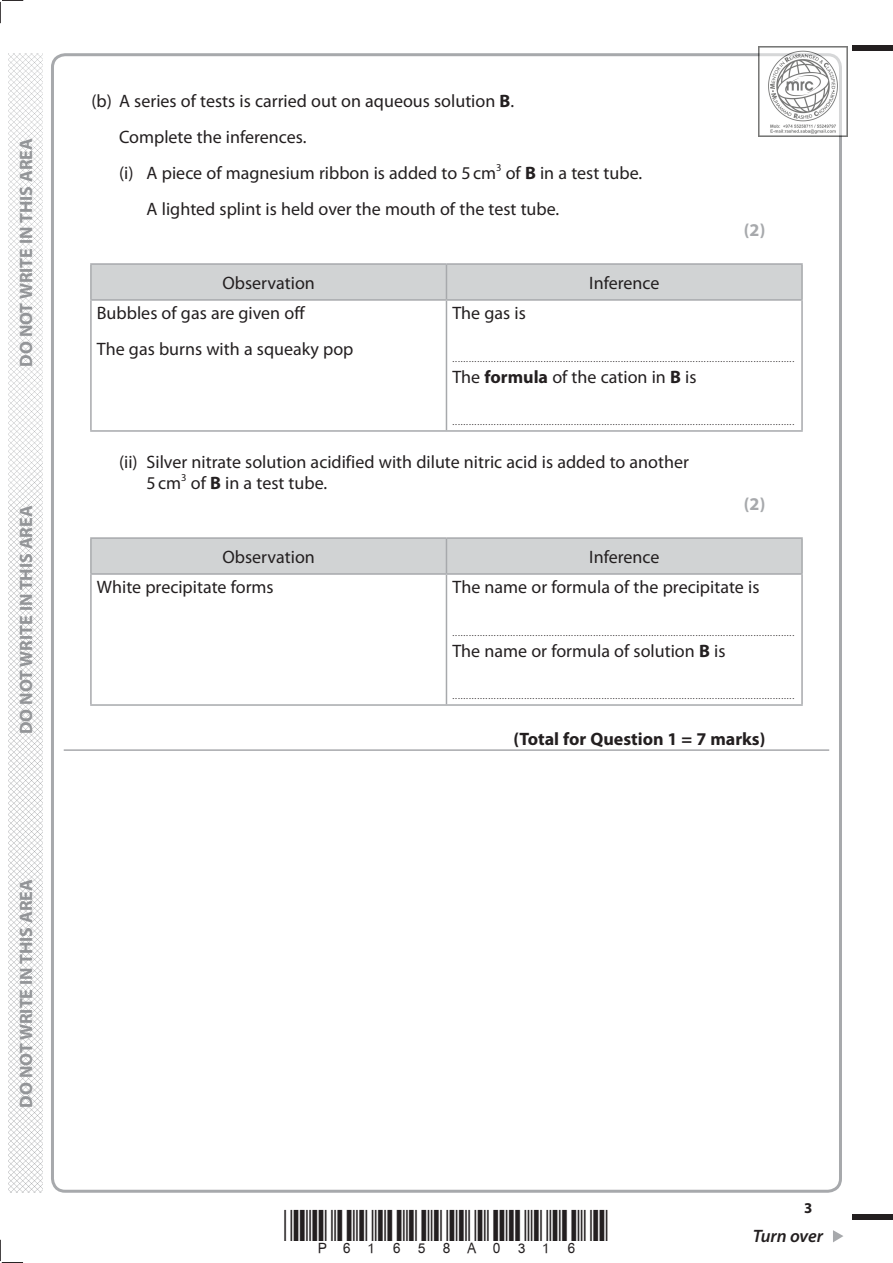
<style>
.page{position:relative;width:893px;height:1263px;background:#fff}
.page>*{position:absolute;margin:0;border:0;box-sizing:border-box;transform-origin:0 0}
.t1{font:18px/36px "Myriad Pro";color:#231f20}
.t2{font:700 18px "Myriad Pro";color:#939598}
.t3{font:700 18px "Myriad Pro";color:#231f20}
.t4{font:italic 600 18px "Myriad Pro";letter-spacing:-.005em;color:#231f20}
.t5{font:700 18px "Myriad Pro";color:#a7a9ac}
.t6{font:700 15px "Myriad Pro";color:#231f20}
.t7{font:10.5px "Myriad Pro";color:#231f20}
.t8{font:9px "Myriad Pro";color:#231f20}
.s1{font-weight:700}
</style>
<div class="page">
<div style="left:853px;top:45px;width:40px;height:5px;background:#231f20"></div>
<div style="left:853px;top:1214px;width:40px;height:6px;background:#231f20"></div>
<svg style="left:833px;top:1230px;width:10px;height:12px"></svg>
<svg style="left:0;top:0;width:23px;height:23px"></svg>
<svg style="left:0;top:1240px;width:23px;height:23px"></svg>
<img style="left:8px;top:53px;width:34px;height:1140px">
<hr style="left:64px;top:749px;width:765px;height:2px;background:#a7a9ac">
<div style="left:92px;top:265px;width:709px;height:34px;background:#d1d3d4"></div>
<hr style="left:90px;top:263px;width:356px;height:2px;background:#a7a9ac">
<hr style="left:90px;top:265px;width:2px;height:34px;background:#a7a9ac">
<hr style="left:446px;top:263px;width:357px;height:2px;background:#a7a9ac">
<hr style="left:446px;top:265px;width:1px;height:34px;background:#a7a9ac">
<hr style="left:801px;top:265px;width:2px;height:34px;background:#a7a9ac">
<hr style="left:90px;top:299px;width:356px;height:2px;background:#a7a9ac">
<hr style="left:90px;top:301px;width:2px;height:129px;background:#a7a9ac">
<hr style="left:446px;top:299px;width:357px;height:2px;background:#a7a9ac">
<hr style="left:446px;top:301px;width:1px;height:129px;background:#a7a9ac">
<hr style="left:801px;top:301px;width:2px;height:129px;background:#a7a9ac">
<hr style="left:90px;top:430px;width:713px;height:2px;background:#a7a9ac">
<div style="left:92px;top:539px;width:709px;height:34px;background:#d1d3d4"></div>
<hr style="left:90px;top:537px;width:356px;height:2px;background:#a7a9ac">
<hr style="left:90px;top:539px;width:2px;height:34px;background:#a7a9ac">
<hr style="left:446px;top:537px;width:357px;height:2px;background:#a7a9ac">
<hr style="left:446px;top:539px;width:1px;height:34px;background:#a7a9ac">
<hr style="left:801px;top:539px;width:2px;height:34px;background:#a7a9ac">
<hr style="left:90px;top:573px;width:356px;height:2px;background:#a7a9ac">
<hr style="left:90px;top:575px;width:2px;height:129px;background:#a7a9ac">
<hr style="left:446px;top:573px;width:357px;height:2px;background:#a7a9ac">
<hr style="left:446px;top:575px;width:1px;height:129px;background:#a7a9ac">
<hr style="left:801px;top:575px;width:2px;height:129px;background:#a7a9ac">
<hr style="left:90px;top:704px;width:713px;height:2px;background:#a7a9ac">
<img style="left:758px;top:47px;width:89px;height:89px">
<h1 class="t2" style="left:19px;top:367px;width:230px;rotate:-90deg">DO NOT WRITE IN THIS AREA</h1>
<h1 class="t2" style="left:19px;top:734px;width:230px;rotate:-90deg">DO NOT WRITE IN THIS AREA</h1>
<h1 class="t2" style="left:19px;top:1108px;width:230px;rotate:-90deg">DO NOT WRITE IN THIS AREA</h1>
<h1 class="t1" style="left:91px;top:84px;width:424px">(b) A series of tests is carried out on aqueous solution <span class="s1">B</span>.</h1>
<h1 class="t1" style="left:119px;top:120px;width:189px">Complete the inferences.</h1>
<h1 class="t1" style="left:119px;top:156px;width:525px">(i) A piece of magnesium ribbon is added to 5 cm<sup>3</sup> of <span class="s1">B</span> in a test tube.</h1>
<h1 class="t1" style="left:147px;top:192px;width:414px">A lighted splint is held over the mouth of the test tube.</h1>
<h1 class="t5" style="left:744px;top:223px;width:23px">(2)</h1>
<h1 class="t1" style="left:222px;top:266px;width:94px">Observation</h1>
<h1 class="t1" style="left:589px;top:266px;width:72px">Inference</h1>
<h1 class="t1" style="left:97px;top:297px;width:258px">Bubbles of gas are given off<br>The gas burns with a squeaky pop</h1>
<h1 class="t1" style="left:452px;top:297px;width:75px">The gas is</h1>
<p class="t8" style="left:452px;top:355px;width:343px">............................................................................................................................</p>
<h1 class="t1" style="left:452px;top:360px;width:246px">The <span class="s1">formula</span> of the cation in <span class="s1">B</span> is</h1>
<p class="t8" style="left:452px;top:419px;width:343px">............................................................................................................................</p>
<h1 class="t1" style="left:147px;top:453px;width:544px;line-height:21px;text-indent:-28px">(ii) Silver nitrate solution acidified with dilute nitric acid is added to another<br>5 cm</h1>
<p class="t7" style="left:181px;top:473px;width:7px">3</p>
<h1 class="t1" style="left:191px;top:466px;width:138px">of <span class="s1">B</span> in a test tube.</h1>
<h1 class="t5" style="left:744px;top:497px;width:23px">(2)</h1>
<h1 class="t1" style="left:222px;top:540px;width:94px">Observation</h1>
<h1 class="t1" style="left:589px;top:540px;width:72px">Inference</h1>
<h1 class="t1" style="left:97px;top:571px;width:178px">White precipitate forms</h1>
<h1 class="t1" style="left:452px;top:571px;width:308px">The name or formula of the precipitate is</h1>
<p class="t8" style="left:452px;top:629px;width:343px">............................................................................................................................</p>
<h1 class="t1" style="left:452px;top:634px;width:274px">The name or formula of solution <span class="s1">B</span> is</h1>
<p class="t8" style="left:452px;top:693px;width:343px">............................................................................................................................</p>
<h1 class="t3" style="left:513px;top:732px;width:254px">(Total for Question 1 = 7 marks)</h1>
<h2 class="t6" style="left:804px;top:1202px;width:10px">3</h2>
<h1 class="t4" style="left:753px;top:1226px;width:72px">Turn over</h1>
</div>
